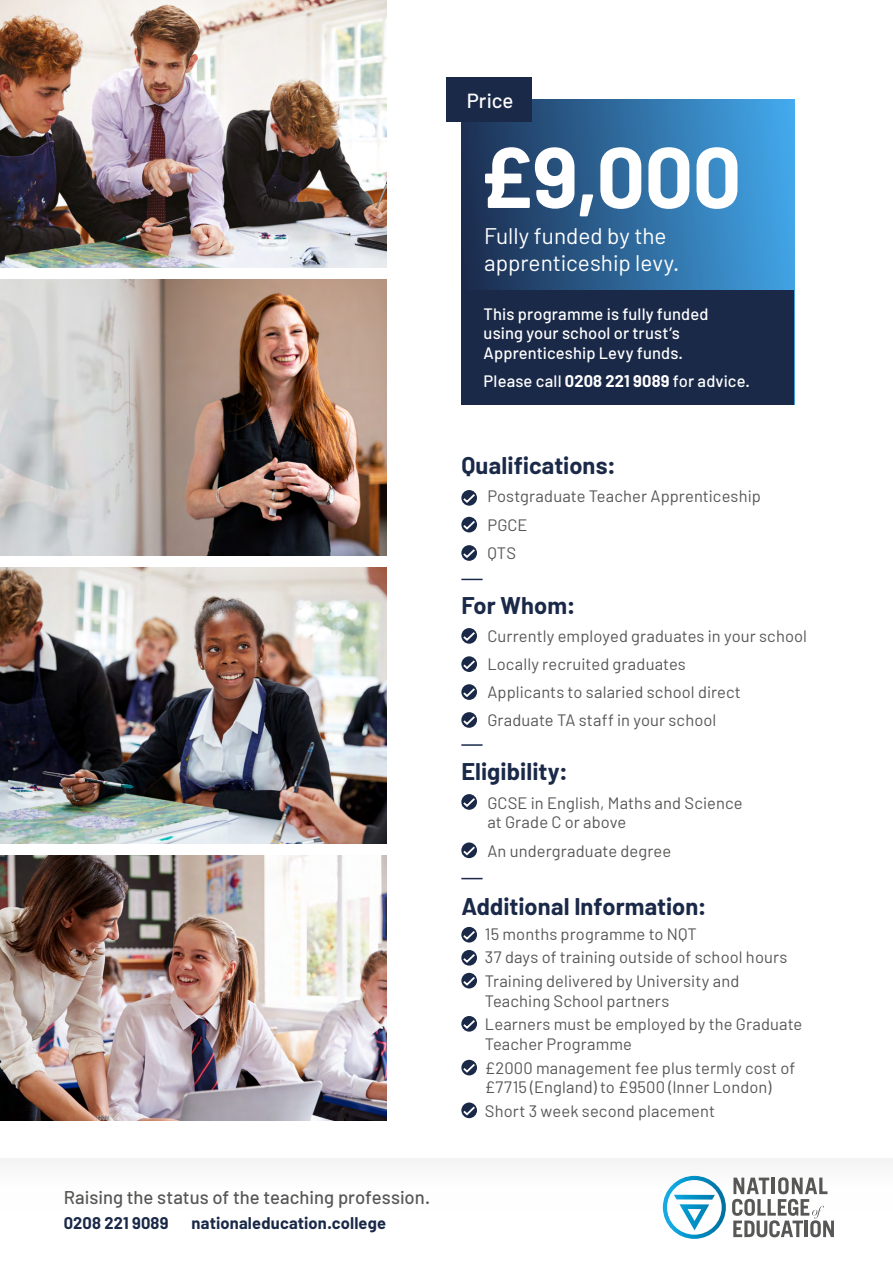
<style>
.page{position:relative;width:893px;height:1263px;background:#fff}
.page>*{position:absolute;margin:0;border:0;box-sizing:border-box;transform-origin:0 0}
.t1{font:700 85.8px "Barlow";color:#fff}
.t2{font:700 23.55px "Barlow";letter-spacing:.005em;color:#1a2948}
.t3{font:22.5px/27px "Barlow";color:#fff}
.t4{font:500 20.4px "Barlow";letter-spacing:.005em;color:#fff}
.t5{font:500 18.45px "Barlow";color:#575756}
.t6{font:16.5px/19.5px "Barlow";letter-spacing:.01em;color:#575756}
.t7{font:500 16.5px/19.5px "Barlow";letter-spacing:.01em;color:#fff}
.t8{font:700 16.5px "Barlow";letter-spacing:.01em;color:#1a2948}
.s1{font-weight:700}
.s2{color:#202a56}
.s3{color:#1a2948}
</style>
<div class="page">
<div style="left:0;top:1158px;width:893px;height:52px;background:#fbfbfb"></div>
<svg style="left:663px;top:1176px;width:63px;height:63px"></svg>
<svg style="left:732px;top:1177px;width:102px;height:60px"></svg>
<img style="left:0;top:279px;width:386px;height:277px">
<img style="left:0;top:855px;width:386px;height:265px">
<img style="left:0;top:0;width:386px;height:268px">
<img style="left:0;top:567px;width:386px;height:277px">
<div style="left:461px;top:100px;width:333px;height:305px;background:linear-gradient(to right,#1b2c4f,#42a7e9)"></div>
<div style="left:446px;top:77px;width:86px;height:45px;background:#1a2948"></div>
<div style="left:461px;top:290px;width:333px;height:115px;background:#1a2948"></div>
<svg style="left:461px;top:579px;width:22px;height:1px"></svg>
<hr style="left:461px;top:744px;width:22px;height:2px;background:#1a2948">
<svg style="left:461px;top:878px;width:22px;height:1px"></svg>
<svg style="left:461px;top:490px;width:16px;height:16px"></svg>
<svg style="left:461px;top:492px;width:16px;height:12px"></svg>
<svg style="left:461px;top:517px;width:16px;height:15px"></svg>
<svg style="left:461px;top:519px;width:16px;height:12px"></svg>
<svg style="left:461px;top:545px;width:16px;height:16px"></svg>
<svg style="left:461px;top:547px;width:16px;height:12px"></svg>
<svg style="left:461px;top:628px;width:16px;height:16px"></svg>
<svg style="left:461px;top:630px;width:16px;height:12px"></svg>
<svg style="left:461px;top:656px;width:16px;height:16px"></svg>
<svg style="left:461px;top:658px;width:16px;height:12px"></svg>
<svg style="left:461px;top:684px;width:16px;height:16px"></svg>
<svg style="left:461px;top:686px;width:16px;height:12px"></svg>
<svg style="left:461px;top:712px;width:16px;height:16px"></svg>
<svg style="left:461px;top:714px;width:16px;height:12px"></svg>
<svg style="left:461px;top:794px;width:16px;height:16px"></svg>
<svg style="left:461px;top:796px;width:16px;height:12px"></svg>
<svg style="left:461px;top:842px;width:16px;height:16px"></svg>
<svg style="left:461px;top:845px;width:16px;height:12px"></svg>
<svg style="left:461px;top:927px;width:16px;height:15px"></svg>
<svg style="left:461px;top:929px;width:16px;height:12px"></svg>
<svg style="left:461px;top:950px;width:16px;height:15px"></svg>
<svg style="left:461px;top:952px;width:16px;height:12px"></svg>
<svg style="left:461px;top:973px;width:16px;height:15px"></svg>
<svg style="left:461px;top:975px;width:16px;height:12px"></svg>
<svg style="left:461px;top:1016px;width:16px;height:16px"></svg>
<svg style="left:461px;top:1018px;width:16px;height:12px"></svg>
<svg style="left:461px;top:1060px;width:16px;height:15px"></svg>
<svg style="left:461px;top:1062px;width:16px;height:12px"></svg>
<svg style="left:461px;top:1102px;width:16px;height:16px"></svg>
<svg style="left:461px;top:1105px;width:16px;height:12px"></svg>
<p class="t5" style="left:64px;top:1186px;width:368px">Raising the status of the teaching profession.</p>
<p class="t8" style="left:64px;top:1212px;width:106px">0208 221 9089</p>
<p class="t8" style="left:192px;top:1212px;width:196px">nationaleducation.college</p>
<p class="t4" style="left:467px;top:88px;width:48px">Price</p>
<p class="t1" style="left:480px;top:124px;width:263px">£9,000</p>
<p class="t3" style="left:484px;top:222px;width:197px">Fully funded by the apprenticeship levy.</p>
<p class="t7" style="left:484px;top:304px;width:226px">This programme is fully funded using your school or trust’s<br>Apprenticeship Levy funds.</p>
<p class="t7" style="left:484px;top:371px;width:268px">Please call <span class="s1">0208 221 9089</span> for advice.</p>
<p class="t2" style="left:461px;top:451px;width:156px">Qualifications:</p>
<p class="t6" style="left:487px;top:486px;width:275px">Postgraduate Teacher Apprenticeship</p>
<p class="t6" style="left:487px;top:515px;width:42px">PGCE</p>
<p class="t6" style="left:487px;top:543px;width:30px">QTS</p>
<p class="t2" style="left:461px;top:591px;width:115px">For Whom:</p>
<p class="t6" style="left:461px;top:626px;width:347px">• Currently employed graduates in your school</p>
<p class="t6" style="left:487px;top:654px;width:200px">Locally recruited graduates</p>
<p class="t6" style="left:487px;top:682px;width:255px">Applicants to salaried school direct</p>
<p class="t6" style="left:487px;top:710px;width:231px">Graduate TA staff in your school</p>
<p class="t2" style="left:461px;top:757px;width:108px">Eligibility:</p>
<p class="t6" style="left:487px;top:792px;width:257px;text-indent:-26px"><span class="s2">•</span> GCSE in English, Maths and Science at Grade C or above</p>
<p class="t6" style="left:461px;top:840px;width:211px">• An undergraduate degree</p>
<p class="t2" style="left:461px;top:892px;width:247px">Additional Information:</p>
<p class="t6" style="left:461px;top:923px;width:237px"><span class="s3">•</span> 15 months programme to NQT</p>
<p class="t6" style="left:461px;top:947px;width:328px">• 37 days of training outside of school hours</p>
<p class="t6" style="left:485px;top:971px;width:256px">Training delivered by University and<br>Teaching School partners</p>
<p class="t6" style="left:485px;top:1014px;width:319px">Learners must be employed by the Graduate<br>Teacher Programme</p>
<p class="t6" style="left:485px;top:1057px;width:312px">£2000 management fee plus termly cost of £7715 (England) to £9500 (Inner London)</p>
<p class="t6" style="left:485px;top:1101px;width:232px">Short 3 week second placement</p>
</div>
